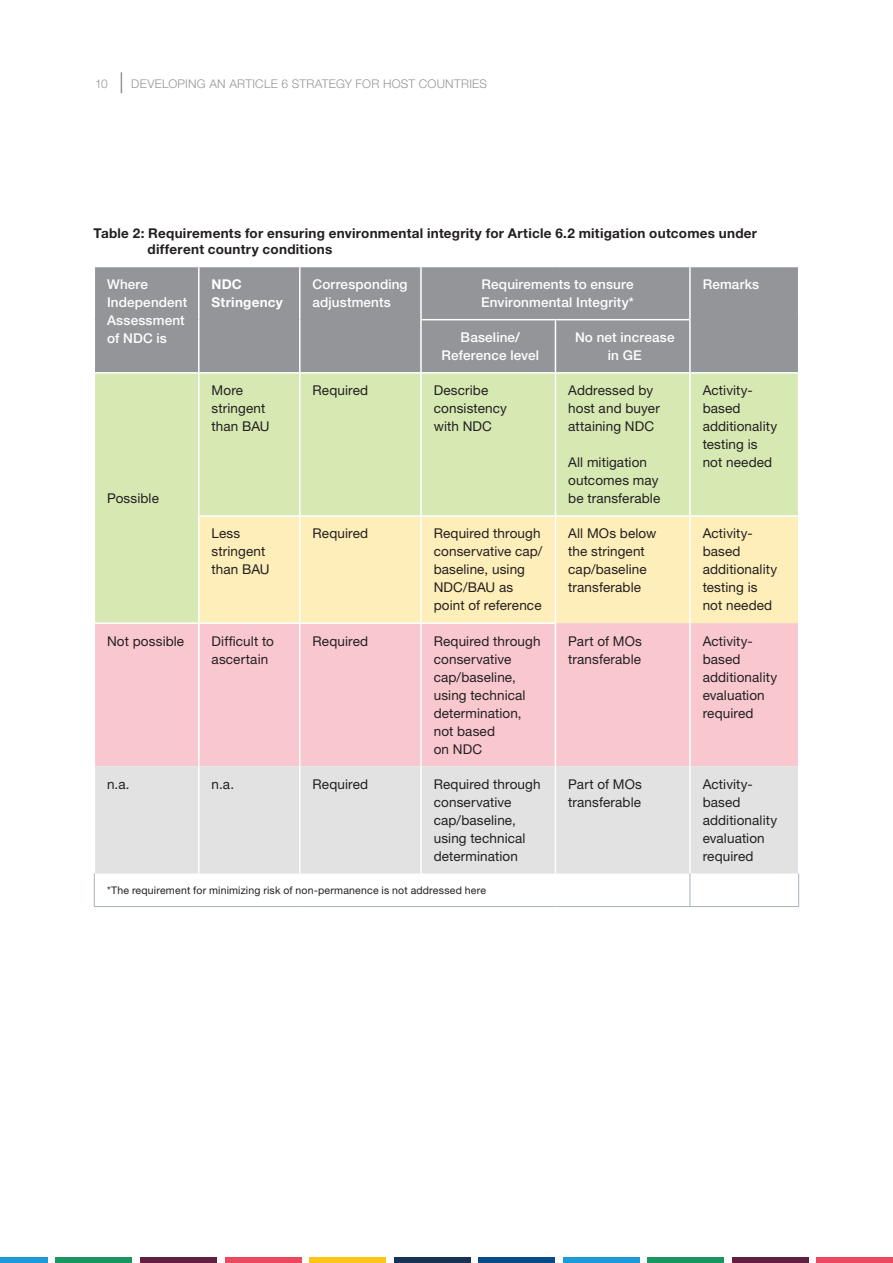
<style>
.page{position:relative;width:893px;height:1263px;background:#fff}
.page>*{position:absolute;margin:0;border:0;box-sizing:border-box;transform-origin:0 0}
.Table_text{font:13.5px/18px "Helvetica Neue LT Std";letter-spacing:.01em;color:#231f20}
.Table_header{font:500 13.5px/18px "Helvetica Neue LT Std";letter-spacing:.01em;color:#fff}
.Figure_header{font:700 13.5px/16.2px "Helvetica Neue LT Std";letter-spacing:.02em;color:#231f20}
.Table_header-2{font:700 13.5px/18px "Helvetica Neue LT Std";letter-spacing:.02em;color:#fff}
.t1{font:300 12px "Helvetica Neue LT Std";letter-spacing:.025em;color:#939598}
.Table_text_bottom_table{font:10.5px "Helvetica Neue LT Std";letter-spacing:.015em;color:#231f20}
</style>
<div class="page">
<svg style="left:121px;top:72px;width:1px;height:21px"></svg>
<div style="left:394px;top:1257px;width:76px;height:6px;background:#163355"></div>
<div style="left:479px;top:1257px;width:76px;height:6px;background:#094b87"></div>
<div style="left:563px;top:1257px;width:76px;height:6px;background:#1d9bd8"></div>
<div style="left:0;top:1257px;width:47px;height:6px;background:#1d9bd8"></div>
<div style="left:648px;top:1257px;width:76px;height:6px;background:#19955f"></div>
<div style="left:56px;top:1257px;width:76px;height:6px;background:#19955f"></div>
<div style="left:732px;top:1257px;width:76px;height:6px;background:#612042"></div>
<div style="left:140px;top:1257px;width:76px;height:6px;background:#612042"></div>
<div style="left:817px;top:1257px;width:76px;height:6px;background:#eb4960"></div>
<div style="left:225px;top:1257px;width:76px;height:6px;background:#eb4960"></div>
<div style="left:310px;top:1257px;width:76px;height:6px;background:#fdc516"></div>
<div style="left:95px;top:267px;width:703px;height:105px;background:#939598"></div>
<div style="left:422px;top:320px;width:267px;height:52px;background:#939598"></div>
<div style="left:95px;top:374px;width:703px;height:248px;background:#d6e9b3"></div>
<div style="left:200px;top:517px;width:598px;height:106px;background:#feeeb9"></div>
<div style="left:95px;top:623px;width:703px;height:143px;background:#f9c8cf"></div>
<div style="left:95px;top:766px;width:703px;height:107px;background:#e2e2e2"></div>
<hr style="left:198px;top:267px;width:2px;height:53px;background:#fff">
<hr style="left:420px;top:267px;width:2px;height:53px;background:#fff">
<hr style="left:198px;top:320px;width:2px;height:52px;background:#fff">
<hr style="left:420px;top:320px;width:2px;height:52px;background:#fff">
<hr style="left:198px;top:374px;width:2px;height:142px;background:#fff">
<hr style="left:420px;top:374px;width:2px;height:141px;background:#fff">
<hr style="left:198px;top:516px;width:2px;height:106px;background:#fff">
<hr style="left:420px;top:517px;width:2px;height:105px;background:#fff">
<hr style="left:689px;top:517px;width:2px;height:106px;background:#fff">
<hr style="left:198px;top:624px;width:2px;height:142px;background:#fff">
<hr style="left:420px;top:624px;width:2px;height:142px;background:#fff">
<hr style="left:198px;top:766px;width:2px;height:107px;background:#fff">
<hr style="left:420px;top:766px;width:2px;height:107px;background:#fff">
<hr style="left:299px;top:267px;width:2px;height:53px;background:#fff">
<hr style="left:299px;top:320px;width:2px;height:52px;background:#fff">
<hr style="left:555px;top:320px;width:1px;height:52px;background:#fff">
<hr style="left:299px;top:374px;width:2px;height:141px;background:#fff">
<hr style="left:555px;top:374px;width:1px;height:141px;background:#fff">
<hr style="left:200px;top:515px;width:100px;height:2px;background:#fff">
<hr style="left:300px;top:515px;width:121px;height:2px;background:#fff">
<hr style="left:299px;top:517px;width:2px;height:105px;background:#fff">
<hr style="left:421px;top:515px;width:134px;height:2px;background:#fff">
<hr style="left:555px;top:515px;width:135px;height:2px;background:#fff">
<hr style="left:555px;top:517px;width:1px;height:105px;background:#fff">
<hr style="left:690px;top:515px;width:108px;height:2px;background:#fff">
<hr style="left:95px;top:622px;width:104px;height:2px;background:#fff">
<hr style="left:199px;top:622px;width:101px;height:2px;background:#fff">
<hr style="left:300px;top:622px;width:121px;height:2px;background:#fff">
<hr style="left:299px;top:624px;width:2px;height:142px;background:#fff">
<hr style="left:421px;top:622px;width:135px;height:2px;background:#fff">
<hr style="left:555px;top:624px;width:1px;height:142px;background:#fff">
<hr style="left:299px;top:766px;width:2px;height:107px;background:#fff">
<hr style="left:555px;top:766px;width:1px;height:107px;background:#fff">
<hr style="left:422px;top:319px;width:133px;height:1px;background:#fff">
<hr style="left:555px;top:319px;width:134px;height:1px;background:#fff">
<hr style="left:689px;top:267px;width:2px;height:53px;background:#fff">
<hr style="left:689px;top:320px;width:2px;height:53px;background:#fff">
<hr style="left:689px;top:373px;width:2px;height:142px;background:#fff">
<hr style="left:689px;top:623px;width:2px;height:143px;background:#fff">
<hr style="left:689px;top:766px;width:2px;height:107px;background:#fff">
<hr style="left:94px;top:873px;width:1px;height:33px;background:#a5b3bd">
<hr style="left:690px;top:873px;width:1px;height:33px;background:#a5b3bd">
<hr style="left:798px;top:873px;width:1px;height:33px;background:#a5b3bd">
<hr style="left:94px;top:906px;width:105px;height:1px;background:#a5b3bd">
<hr style="left:199px;top:906px;width:101px;height:1px;background:#a5b3bd">
<hr style="left:300px;top:906px;width:121px;height:1px;background:#a5b3bd">
<hr style="left:421px;top:906px;width:134px;height:1px;background:#a5b3bd">
<hr style="left:555px;top:906px;width:135px;height:1px;background:#a5b3bd">
<hr style="left:690px;top:906px;width:109px;height:1px;background:#a5b3bd">
<p class="t1" style="left:95px;top:76px;width:14px">10</p>
<p class="t1" style="left:131px;top:76px;width:357px">DEVELOPING AN ARTICLE 6 STRATEGY FOR HOST COUNTRIES</p>
<p class="Figure_header" style="left:148px;top:225px;width:611px;text-indent:-54px">Table 2: Requirements for ensuring environmental integrity for Article 6.2 mitigation outcomes under different country conditions</p>
<p class="Table_header" style="left:107px;top:275px;width:82px">Where<br>Independent<br>Assessment of NDC is</p>
<p class="Table_header-2" style="left:212px;top:275px;width:73px">NDC<br>Stringency</p>
<p class="Table_header" style="left:313px;top:275px;width:97px">Corresponding adjustments</p>
<p class="Table_header" style="left:481px;top:275px;width:154px">Requirements to ensure<br>Environmental Integrity*</p>
<p class="Table_header" style="left:703px;top:275px;width:58px">Remarks</p>
<p class="Table_header" style="left:442px;top:328px;width:99px;text-align:center">Baseline/<br>Reference level</p>
<p class="Table_header" style="left:575px;top:328px;width:101px;text-align:center">No net increase in GE</p>
<p class="Table_text" style="left:107px;top:489px;width:53px">Possible</p>
<p class="Table_text" style="left:212px;top:381px;width:60px">More stringent than BAU</p>
<p class="Table_text" style="left:313px;top:381px;width:57px">Required</p>
<p class="Table_text" style="left:434px;top:381px;width:75px">Describe consistency with NDC</p>
<p class="Table_text" style="left:568px;top:381px;width:93px">Addressed by host and buyer attaining NDC</p>
<p class="Table_text" style="left:568px;top:453px;width:94px">All mitigation outcomes may be transferable</p>
<p class="Table_text" style="left:703px;top:381px;width:76px">Activity&shy;based additionality testing is not needed</p>
<p class="Table_text" style="left:212px;top:524px;width:60px">Less stringent than BAU</p>
<p class="Table_text" style="left:313px;top:524px;width:57px">Required</p>
<p class="Table_text" style="left:434px;top:524px;width:110px">Required through conservative cap/ baseline, using<br>NDC/BAU as point of reference</p>
<p class="Table_text" style="left:568px;top:524px;width:90px">All MOs below the stringent cap/baseline transferable</p>
<p class="Table_text" style="left:703px;top:524px;width:76px">Activity&shy;based additionality testing is not needed</p>
<p class="Table_text" style="left:107px;top:632px;width:79px">Not possible</p>
<p class="Table_text" style="left:212px;top:632px;width:64px">Difficult to ascertain</p>
<p class="Table_text" style="left:313px;top:632px;width:57px">Required</p>
<p class="Table_text" style="left:434px;top:632px;width:108px">Required through conservative cap/baseline, using technical determination, not based<br>on NDC</p>
<p class="Table_text" style="left:568px;top:632px;width:75px">Part of MOs transferable</p>
<p class="Table_text" style="left:703px;top:632px;width:76px">Activity&shy;based additionality evaluation required</p>
<p class="Table_text" style="left:107px;top:775px;width:24px">n.a.</p>
<p class="Table_text" style="left:212px;top:775px;width:24px">n.a.</p>
<p class="Table_text" style="left:313px;top:775px;width:57px">Required</p>
<p class="Table_text" style="left:434px;top:775px;width:108px">Required through conservative cap/baseline, using technical determination</p>
<p class="Table_text" style="left:568px;top:775px;width:75px">Part of MOs transferable</p>
<p class="Table_text" style="left:703px;top:775px;width:76px">Activity&shy;based additionality evaluation required</p>
<p class="Table_text_bottom_table" style="left:107px;top:884px;width:381px">*The requirement for minimizing risk of non-permanence is not addressed here</p>
</div>
